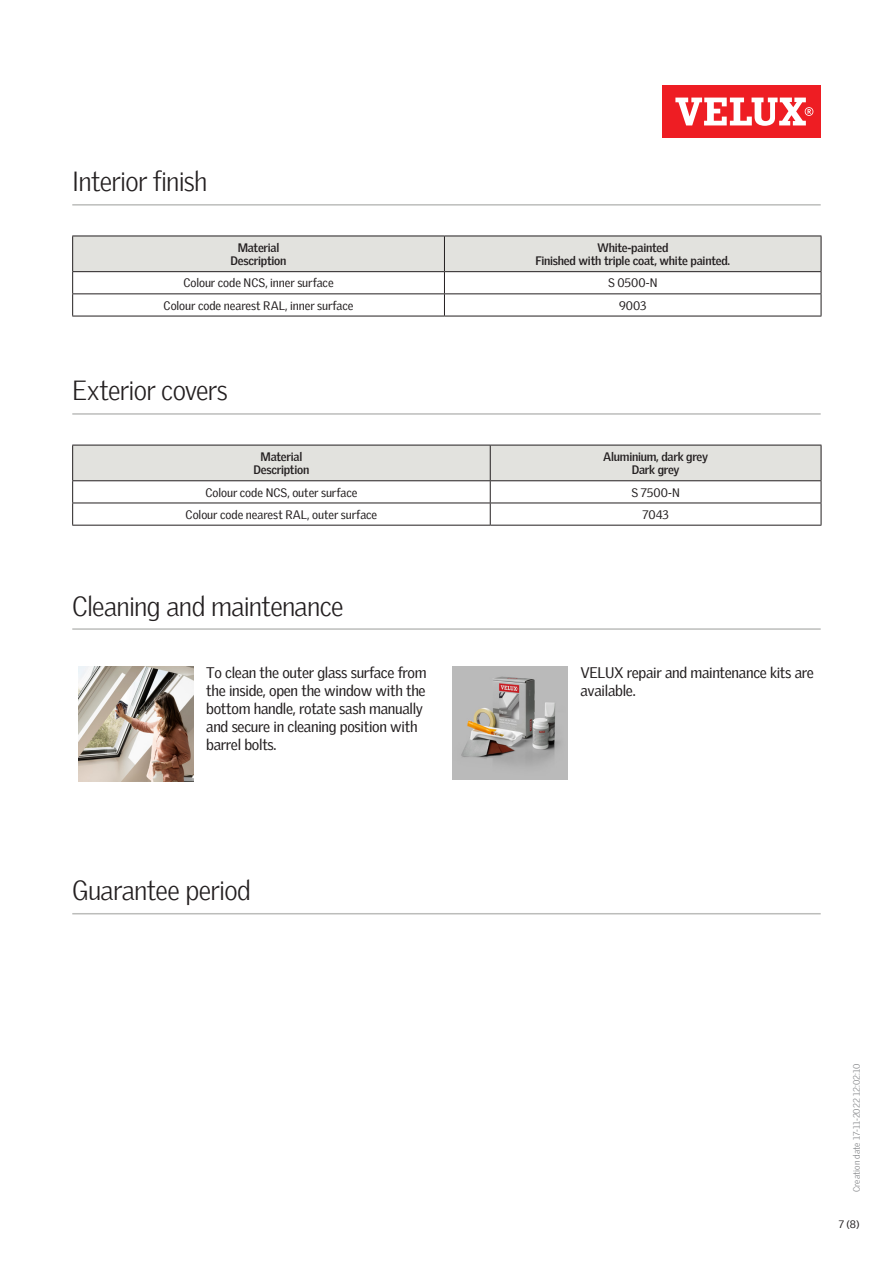
<style>
.page{position:relative;width:893px;height:1263px;background:#fff}
.page>*{position:absolute;margin:0;border:0;box-sizing:border-box;transform-origin:0 0}
.Headline_With_Line_B{font:300 27px "Velux Gothic";letter-spacing:-.025em;color:#231f20}
.Body_Regular{font:15px/18px "Velux Gothic";letter-spacing:-.02em;color:#231f20}
.TableText{font:12px "Velux Gothic";letter-spacing:-.005em;color:#231f20}
.TableHeader{font:700 12px/13.5px "Velux Gothic";letter-spacing:-.02em;color:#231f20;text-align:center}
.t1{font:10.5px "Velux Gothic";color:#231f20}
.t2{font:300 9px "Velux Gothic";color:#7c7e81}
</style>
<div class="page">
<div style="left:662px;top:85px;width:159px;height:53px;background:#ee1d23"></div>
<svg style="left:675px;top:98px;width:138px;height:28px"></svg>
<hr style="left:72px;top:204px;width:749px;height:2px;background:#bcbdbb">
<hr style="left:72px;top:413px;width:749px;height:2px;background:#bcbdbb">
<hr style="left:72px;top:628px;width:749px;height:2px;background:#bcbdbb">
<hr style="left:72px;top:316px;width:372px;height:1px;background:#231f20">
<svg style="left:72px;top:236px;width:750px;height:80px"></svg>
<hr style="left:444px;top:316px;width:377px;height:1px;background:#231f20">
<hr style="left:72px;top:525px;width:418px;height:1px;background:#231f20">
<svg style="left:72px;top:445px;width:750px;height:80px"></svg>
<hr style="left:490px;top:525px;width:331px;height:1px;background:#231f20">
<img style="left:79px;top:666px;width:114px;height:115px">
<img style="left:453px;top:666px;width:115px;height:113px">
<hr style="left:72px;top:913px;width:749px;height:1px;background:#bcbdbb">
<p class="Headline_With_Line_B" style="left:72px;top:161px;width:137px">Interior finish</p>
<p class="TableHeader" style="left:231px;top:240px;width:57px">Material<br>Description</p>
<p class="TableHeader" style="left:535px;top:240px;width:196px">White-painted<br>Finished with triple coat, white painted.</p>
<p class="TableText" style="left:183px;top:274px;width:152px">Colour code NCS, inner surface</p>
<p class="TableText" style="left:608px;top:274px;width:51px">S 0500-N</p>
<p class="TableText" style="left:164px;top:296px;width:191px">Colour code nearest RAL, inner surface</p>
<p class="TableText" style="left:619px;top:296px;width:29px">9003</p>
<p class="Headline_With_Line_B" style="left:72px;top:370px;width:157px">Exterior covers</p>
<p class="TableHeader" style="left:254px;top:449px;width:57px">Material<br>Description</p>
<p class="TableHeader" style="left:603px;top:449px;width:106px">Aluminium, dark grey<br>Dark grey</p>
<p class="TableText" style="left:205px;top:483px;width:153px">Colour code NCS, outer surface</p>
<p class="TableText" style="left:631px;top:483px;width:50px">S 7500-N</p>
<p class="TableText" style="left:186px;top:505px;width:193px">Colour code nearest RAL, outer surface</p>
<p class="TableText" style="left:643px;top:505px;width:28px">7043</p>
<p class="Headline_With_Line_B" style="left:72px;top:585px;width:273px">Cleaning and maintenance</p>
<p class="Body_Regular" style="left:206px;top:662px;width:222px">To clean the outer glass surface from the inside, open the window with the bottom handle, rotate sash manually and secure in cleaning position with barrel bolts.</p>
<p class="Body_Regular" style="left:580px;top:662px;width:235px">VELUX repair and maintenance kits are available.</p>
<p class="Headline_With_Line_B" style="left:72px;top:870px;width:180px">Guarantee period</p>
<p class="t2" style="left:850px;top:1192px;width:129px;rotate:-90deg">Creation date 17-11-2022 12:02:10</p>
<p class="t1" style="left:839px;top:1216px;width:22px">7 (8)</p>
</div>
